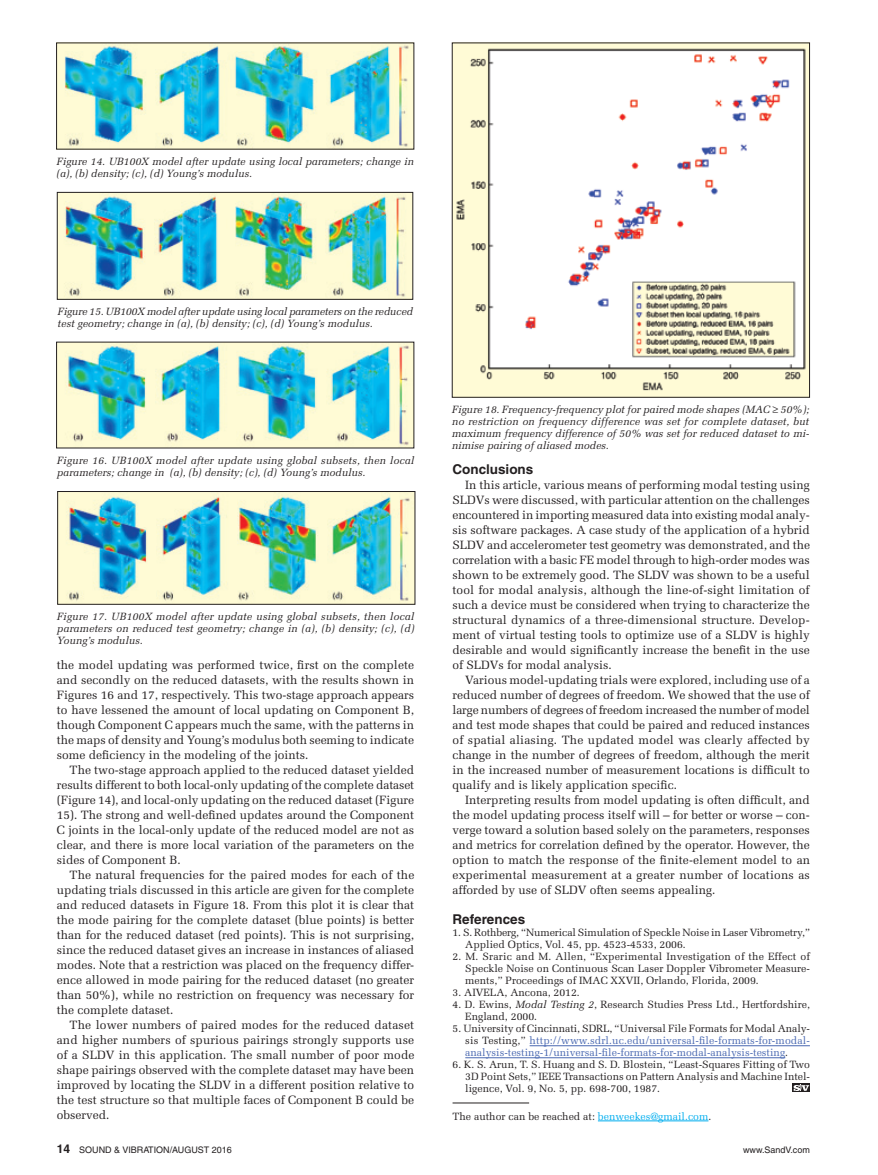
<style>
.page{position:relative;width:878px;height:1175px;background:#fff}
.page>*{position:absolute;margin:0;border:0;box-sizing:border-box;transform-origin:0 0}
.t1{font:700 13.5px "Helvetica";color:#231f20}
.t2{font:12px/15px "Melior";color:#231f20;text-align:justify}
.t3{font:italic 10.5px/12px "Melior";color:#231f20}
.t4{font:10.5px/12px "Melior";color:#231f20}
.t5{font:10.5px/12px "Melior";color:#4968b1;text-align:justify}
.t6{font:9px "Helvetica";color:#231f20}
.s1{font-style:italic}
.s2{color:#231f20}
.s3{color:#00aeef}
.s4{font-weight:700;font-size:12px}
</style>
<div class="page">
<img style="left:454px;top:45px;width:353px;height:351px">
<div style="left:452px;top:43px;width:357px;height:355px;border:1px solid #231f20"></div>
<hr style="left:452px;top:1102px;width:77px;height:1px;background:#231f20">
<hr style="left:598px;top:1120px;width:110px;height:1px;background:#00aeef">
<div style="left:792px;top:1083px;width:17px;height:9px;background:#231f20"></div>
<svg style="left:793px;top:1084px;width:16px;height:7px"></svg>
<img style="left:58px;top:45px;width:354px;height:102px">
<img style="left:59px;top:194px;width:352px;height:104px">
<div style="left:57px;top:192px;width:356px;height:108px;border:1px solid #231f20"></div>
<img style="left:58px;top:344px;width:354px;height:102px">
<img style="left:59px;top:493px;width:354px;height:109px">
<div style="left:57px;top:491px;width:358px;height:113px;border:1px solid #231f20"></div>
<hr style="left:529px;top:1045px;width:280px;height:1px;background:#4968b1">
<hr style="left:465px;top:1057px;width:320px;height:1px;background:#4968b1">
<p class="t3" style="left:56px;top:155px;width:359px">Figure 14. UB100X model after update using local parameters; change in (a), (b) density; (c), (d) Young’s modulus.</p>
<p class="t3" style="left:58px;top:305px;width:357px">Figure 15. UB100X model after update using local parameters on the reduced test geometry; change in (a), (b) density; (c), (d) Young’s modulus.</p>
<p class="t3" style="left:57px;top:454px;width:359px">Figure 16. UB100X model after update using global subsets, then local parameters; change in (a), (b) density; (c), (d) Young’s modulus.</p>
<p class="t3" style="left:57px;top:610px;width:359px;text-align:justify">Figure 17. UB100X model after update using global subsets, then local parameters on reduced test geometry; change in (a), (b) density; (c), (d)<br>Young’s modulus.</p>
<p class="t2" style="left:57px;top:657px;width:359px">the model updating was performed twice, first on the complete and secondly on the reduced datasets, with the results shown in Figures 16 and 17, respectively. This two-stage approach appears to have lessened the amount of local updating on Component B, though Component C appears much the same, with the patterns in the maps of density and Young’s modulus both seeming to indicate some deficiency in the modeling of the joints.</p>
<p class="t2" style="left:57px;top:762px;width:359px;text-indent:13px">The two-stage approach applied to the reduced dataset yielded results different to both local-only updating of the complete dataset (Figure 14), and local-only updating on the reduced dataset (Figure 15). The strong and well-defined updates around the Component C joints in the local-only update of the reduced model are not as clear, and there is more local variation of the parameters on the sides of Component B.</p>
<p class="t2" style="left:57px;top:867px;width:359px;text-indent:13px">The natural frequencies for the paired modes for each of the updating trials discussed in this article are given for the complete and reduced datasets in Figure 18. From this plot it is clear that the mode pairing for the complete dataset (blue points) is better than for the reduced dataset (red points). This is not surprising, since the reduced dataset gives an increase in instances of aliased modes. Note that a restriction was placed on the frequency differ&shy;ence allowed in mode pairing for the reduced dataset (no greater than 50%), while no restriction on frequency was necessary for the complete dataset.</p>
<p class="t2" style="left:57px;top:1017px;width:359px;text-indent:13px">The lower numbers of paired modes for the reduced dataset and higher numbers of spurious pairings strongly supports use of a SLDV in this application. The small number of poor mode shape pairings observed with the complete dataset may have been improved by locating the SLDV in a different position relative to the test structure so that multiple faces of Component B could be observed.</p>
<p class="t3" style="left:452px;top:403px;width:359px;text-align:justify">Figure 18. Frequency-frequency plot for paired mode shapes (MAC ≥ 50%); no restriction on frequency difference was set for complete dataset, but maximum frequency difference of 50% was set for reduced dataset to mi&shy;nimise pairing of aliased modes.</p>
<p class="t1" style="left:452px;top:461px;width:82px">Conclusions</p>
<p class="t2" style="left:452px;top:477px;width:359px;text-indent:13px">In this article, various means of performing modal testing using SLDVs were discussed, with particular attention on the challenges encountered in importing measured data into existing modal analy&shy;sis software packages. A case study of the application of a hybrid SLDV and accelerometer test geometry was demonstrated, and the correlation with a basic FE model through to high-order modes was shown to be extremely good. The SLDV was shown to be a useful tool for modal analysis, although the line-of-sight limitation of such a device must be considered when trying to characterize the structural dynamics of a three-dimensional structure. Develop&shy;ment of virtual testing tools to optimize use of a SLDV is highly desirable and would significantly increase the benefit in the use of SLDVs for modal analysis.</p>
<p class="t2" style="left:452px;top:672px;width:359px;text-indent:13px">Various model-updating trials were explored, including use of a reduced number of degrees of freedom. We showed that the use of large numbers of degrees of freedom increased the number of model and test mode shapes that could be paired and reduced instances of spatial aliasing. The updated model was clearly affected by change in the number of degrees of freedom, although the merit in the increased number of measurement locations is difficult to qualify and is likely application specific.</p>
<p class="t2" style="left:452px;top:792px;width:359px;text-indent:13px">Interpreting results from model updating is often difficult, and the model updating process itself will – for better or worse – con&shy;verge toward a solution based solely on the parameters, responses and metrics for correlation defined by the operator. However, the option to match the response of the finite-element model to an experimental measurement at a greater number of locations as afforded by use of SLDV often seems appealing.</p>
<p class="t1" style="left:452px;top:911px;width:74px">References</p>
<p class="t4" style="left:465px;top:926px;width:346px;text-indent:-13px">1. S. Rothberg, “Numerical Simulation of Speckle Noise in Laser Vibrometry,”<br>Applied Optics, Vol. 45, pp. 4523-4533, 2006.</p>
<p class="t4" style="left:465px;top:950px;width:346px;text-align:justify;text-indent:-13px">2. M. Sraric and M. Allen, “Experimental Investigation of the Effect of Speckle Noise on Continuous Scan Laser Doppler Vibrometer Measure&shy;ments,” Proceedings of IMAC XXVII, Orlando, Florida, 2009.</p>
<p class="t4" style="left:452px;top:986px;width:129px">3. AIVELA, Ancona, 2012.</p>
<p class="t4" style="left:465px;top:998px;width:346px;text-indent:-13px">4. D. Ewins, <span class="s1">Modal Testing 2</span>, Research Studies Press Ltd., Hertfordshire,<br>England, 2000.</p>
<p class="t5" style="left:465px;top:1022px;width:346px;text-indent:-13px"><span class="s2">5. University of Cincinnati, SDRL, “Universal File Formats for Modal Analy&shy;sis Testing,”</span> http://www.sdrl.uc.edu/universal-file-formats-for-modal&shy;analysis-testing-1/universal-file-formats-for-modal-analysis-testing<span class="s2">.</span></p>
<p class="t4" style="left:465px;top:1058px;width:346px;text-align:justify;text-indent:-13px">6. K. S. Arun, T. S. Huang and S. D. Blostein, “Least-Squares Fitting of Two 3D Point Sets,” IEEE Transactions on Pattern Analysis and Machine Intel&shy;ligence, Vol. 9, No. 5, pp. 698-700, 1987.</p>
<p class="t4" style="left:452px;top:1110px;width:260px">The author can be reached at: <span class="s3">benweekes@gmail.com</span>.</p>
<p class="t6" style="left:57px;top:1144px;width:176px"><span class="s4">14</span> SOUND &amp; VIBRATION/AUGUST 2016</p>
<p class="t6" style="left:743px;top:1144px;width:68px">www.SandV.com</p>
</div>
